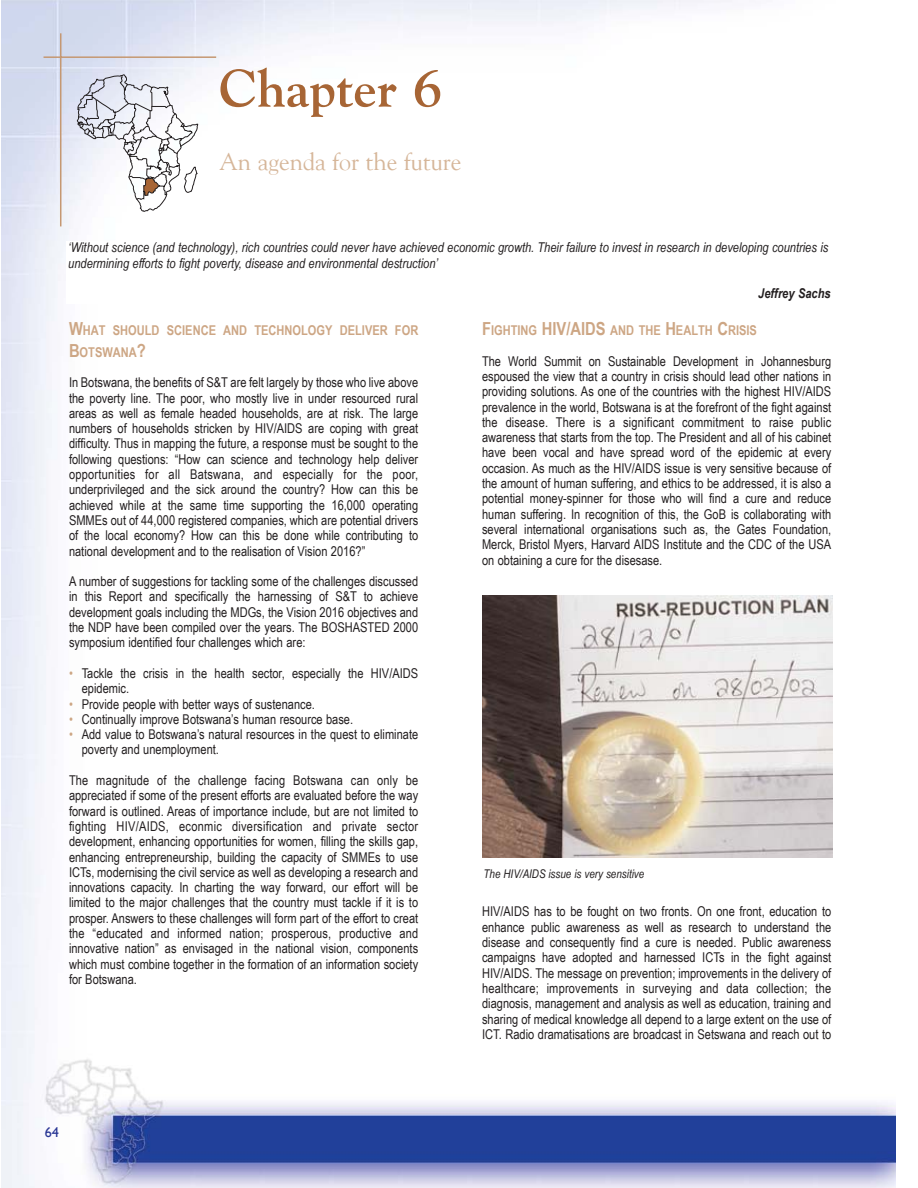
<style>
.page{position:relative;width:918px;height:1188px;background:#fff}
.page>*{position:absolute;margin:0;border:0;box-sizing:border-box;transform-origin:0 0}
.t1{font:700 52.5px "Goudy";color:#a76535}
.t2{font:24px "Goudy";color:#d6b699}
.t3{font:14.25px "Gill Sans";color:#2a3795}
.t4{font:13.5px/15.3px "Arial Narrow";color:#231f20;text-align:justify}
.t5{font:italic 13.5px/15.3px "Arial Narrow";color:#231f20}
.t6{font:700 13.5px/21.6px "Arial Narrow";color:#cda684}
.t7{font:italic 700 13.5px "Arial Narrow";color:#231f20}
.t8{font:italic 12px "Arial Narrow";color:#231f20}
.s1{font-size:18px}
.s2{color:#cda684}
</style>
<div class="page">
<img style="left:2px;top:0;width:894px;height:1188px">
<svg style="left:77px;top:73px;width:121px;height:139px"></svg>
<hr style="left:44px;top:56px;width:172px;height:2px;background:#c59872">
<hr style="left:60px;top:33px;width:1px;height:193px;background:#c59872">
<img style="left:482px;top:596px;width:351px;height:261px">
<div style="left:482px;top:867px;width:351px;height:21px;background:#fff"></div>
<div style="left:67px;top:241px;width:765px;height:63px;background:#fff"></div>
<h1 class="t1" style="left:219px;top:56px;width:225px">Chapter 6</h1>
<h2 class="t2" style="left:219px;top:147px;width:244px">An agenda for the future</h2>
<p class="t5" style="left:68px;top:240px;width:762px">‘Without science (and technology), rich countries could never have achieved economic growth. Their failure to invest in research in developing countries is undermining efforts to fight poverty, disease and environmental destruction’</p>
<p class="t7" style="left:758px;top:286px;width:74px">Jeffrey Sachs</p>
<p class="t6" style="left:69px;top:319px;width:351px"><span class="s1">W</span>HAT SHOULD SCIENCE AND TECHNOLOGY DELIVER FOR<br><span class="s1">B</span>OTSWANA<span class="s1">?</span></p>
<p class="t4" style="left:69px;top:375px;width:351px">In Botswana, the benefits of S&amp;T are felt largely by those who live above the poverty line. The poor, who mostly live in under resourced rural areas as well as female headed households, are at risk. The large numbers of households stricken by HIV/AIDS are coping with great difficulty. Thus in mapping the future, a response must be sought to the following questions: “How can science and technology help deliver opportunities for all Batswana, and especially for the poor, underprivileged and the sick around the country? How can this be achieved while at the same time supporting the 16,000 operating SMMEs out of 44,000 registered companies, which are potential drivers of the local economy? How can this be done while contributing to national development and to the realisation of Vision 2016?”</p>
<p class="t4" style="left:69px;top:574px;width:351px">A number of suggestions for tackling some of the challenges discussed in this Report and specifically the harnessing of S&amp;T to achieve development goals including the MDGs, the Vision 2016 objectives and the NDP have been compiled over the years. The BOSHASTED 2000 symposium identified four challenges which are:</p>
<p class="t4" style="left:82px;top:665px;width:338px;text-indent:-13px"><span class="s2">•</span> Tackle the crisis in the health sector, especially the HIV/AIDS epidemic.</p>
<p class="t4" style="left:69px;top:696px;width:247px"><span class="s2">•</span> Provide people with better ways of sustenance.</p>
<p class="t4" style="left:69px;top:711px;width:286px"><span class="s2">•</span> Continually improve Botswana’s human resource base.</p>
<p class="t4" style="left:82px;top:727px;width:338px;text-indent:-13px"><span class="s2">•</span> Add value to Botswana’s natural resources in the quest to eliminate poverty and unemployment.</p>
<p class="t4" style="left:69px;top:773px;width:351px">The magnitude of the challenge facing Botswana can only be appreciated if some of the present efforts are evaluated before the way forward is outlined. Areas of importance include, but are not limited to fighting HIV/AIDS, econmic diversification and private sector development, enhancing opportunities for women, filling the skills gap, enhancing entrepreneurship, building the capacity of SMMEs to use ICTs, modernising the civil service as well as developing a research and innovations capacity. In charting the way forward, our effort will be limited to the major challenges that the country must tackle if it is to prosper. Answers to these challenges will form part of the effort to creat the “educated and informed nation; prosperous, productive and innovative nation” as envisaged in the national vision, components which must combine together in the formation of an information society for Botswana.</p>
<p class="t6" style="left:482px;top:319px;width:276px"><span class="s1">F</span>IGHTING <span class="s1">HIV/AIDS</span> AND THE <span class="s1">H</span>EALTH <span class="s1">C</span>RISIS</p>
<p class="t4" style="left:482px;top:353px;width:351px">The World Summit on Sustainable Development in Johannesburg espoused the view that a country in crisis should lead other nations in providing solutions. As one of the countries with the highest HIV/AIDS prevalence in the world, Botswana is at the forefront of the fight against the disease. There is a significant commitment to raise public awareness that starts from the top. The President and all of his cabinet have been vocal and have spread word of the epidemic at every occasion. As much as the HIV/AIDS issue is very sensitive because of the amount of human suffering, and ethics to be addressed, it is also a potential money-spinner for those who will find a cure and reduce human suffering. In recognition of this, the GoB is collaborating with several international organisations such as, the Gates Foundation, Merck, Bristol Myers, Harvard AIDS Institute and the CDC of the USA on obtaining a cure for the disesase.</p>
<p class="t8" style="left:484px;top:866px;width:162px">The HIV/AIDS issue is very sensitive</p>
<p class="t4" style="left:482px;top:904px;width:351px">HIV/AIDS has to be fought on two fronts. On one front, education to enhance public awareness as well as research to understand the disease and consequently find a cure is needed. Public awareness campaigns have adopted and harnessed ICTs in the fight against HIV/AIDS. The message on prevention; improvements in the delivery of healthcare; improvements in surveying and data collection; the diagnosis, management and analysis as well as education, training and sharing of medical knowledge all depend to a large extent on the use of ICT. Radio dramatisations are broadcast in Setswana and reach out to</p>
<p class="t3" style="left:45px;top:1124px;width:16px">64</p>
</div>
